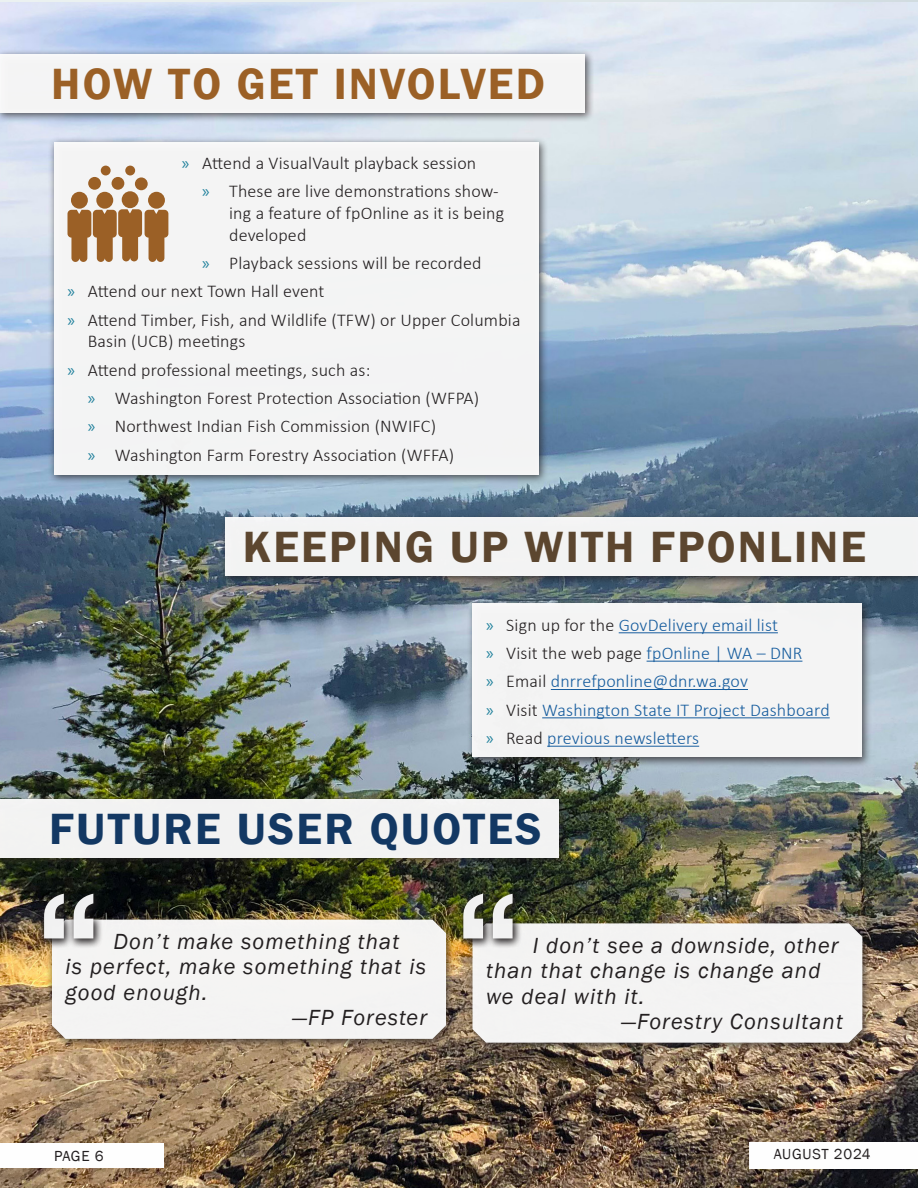
<style>
.page{position:relative;width:918px;height:1188px;background:#fff}
.page>*{position:absolute;margin:0;border:0;box-sizing:border-box;transform-origin:0 0}
.t1{font:600 45px "Smhbcm Franklin Gothic";letter-spacing:.05em;color:#5c462f}
.t2{font:600 45px "Smhbcm Franklin Gothic";letter-spacing:.05em;color:#9b6026}
.t3{font:600 45px "Smhbcm Franklin Gothic";letter-spacing:.05em;color:#133863}
.t4{font:italic 22.5px "Tvytcw Franklin Gothic";letter-spacing:.05em;color:#231f20}
.t5{font:300 18px/28.3px "Fkpmmj Calibri";letter-spacing:.01em;color:#231f20}
.t6{font:300 18px/28.3px "Fkpmmj Calibri";letter-spacing:.01em;color:#175d9e}
.t7{font:300 18px "Yfgxxn Calibri";letter-spacing:.01em;color:#175d9e}
.t8{font:300 18px/21.6px "Yfgxxn Calibri";letter-spacing:.01em;color:#231f20}
.t9{font:15px "Ftfpvh Franklin Gothic";letter-spacing:.05em;color:#231f20}
.s1{font-family:"Psyvbs Myriad Pro";font-weight:400;color:#20819c}
.s2{font-family:"Yfgxxn Calibri"}
.s3{color:#231f20}
.s4{font-family:"Yfgxxn Calibri";color:#231f20}
</style>
<div class="page">
<img style="left:0;top:2px;width:918px;height:1186px">
<div style="left:219px;top:512px;width:699px;height:74px;background:#231f20;opacity:.75"></div>
<div style="left:225px;top:517px;width:693px;height:59px;background:#f2f3f3"></div>
<div style="left:466px;top:599px;width:406px;height:169px;background:#231f20;opacity:.75"></div>
<div style="left:472px;top:604px;width:390px;height:153px;background:#f4f4f4"></div>
<hr style="left:619px;top:632px;width:159px;height:1px;background:#175d9e">
<hr style="left:647px;top:661px;width:155px;height:1px;background:#175d9e">
<hr style="left:551px;top:689px;width:197px;height:1px;background:#175d9e">
<hr style="left:542px;top:717px;width:288px;height:1px;background:#175d9e">
<hr style="left:547px;top:746px;width:152px;height:1px;background:#175d9e">
<div style="left:0;top:49px;width:594px;height:74px;background:#231f20;opacity:.75"></div>
<div style="left:0;top:54px;width:585px;height:59px;background:#f4f4f4"></div>
<div style="left:48px;top:137px;width:500px;height:348px;background:#231f20;opacity:.75"></div>
<div style="left:54px;top:142px;width:485px;height:332px;background:#f4f4f4"></div>
<div style="left:101px;top:166px;width:10px;height:9px;background:#9b6026;border-radius:50%"></div>
<div style="left:125px;top:166px;width:10px;height:9px;background:#9b6026;border-radius:50%"></div>
<div style="left:112px;top:177px;width:12px;height:13px;background:#9b6026;border-radius:50%"></div>
<div style="left:88px;top:177px;width:13px;height:13px;background:#9b6026;border-radius:50%"></div>
<div style="left:135px;top:177px;width:13px;height:13px;background:#9b6026;border-radius:50%"></div>
<div style="left:96px;top:192px;width:17px;height:17px;background:#9b6026;border-radius:50%"></div>
<div style="left:122px;top:191px;width:17px;height:17px;background:#9b6026;border-radius:50%"></div>
<div style="left:148px;top:192px;width:17px;height:17px;background:#9b6026;border-radius:50%"></div>
<div style="left:71px;top:192px;width:17px;height:17px;background:#9b6026;border-radius:50%"></div>
<svg style="left:68px;top:209px;width:100px;height:53px"></svg>
<div style="left:1px;top:1144px;width:163px;height:24px;background:#fff"></div>
<div style="left:0;top:794px;width:568px;height:74px;background:#231f20;opacity:.75"></div>
<div style="left:0;top:799px;width:558px;height:58px;background:#f2f2f2"></div>
<div style="left:46px;top:915px;width:410px;height:135px;background:#231f20;opacity:.75"></div>
<div style="left:52px;top:920px;width:394px;height:119px;background:#f4f4f3"></div>
<div style="left:67px;top:890px;width:36px;height:59px;background:#231f20;opacity:.75"></div>
<svg style="left:70px;top:857px;width:92px;height:81px"></svg>
<div style="left:38px;top:890px;width:35px;height:59px;background:#231f20;opacity:.75"></div>
<img style="left:0;top:857px;width:64px;height:81px">
<div style="left:466px;top:918px;width:406px;height:135px;background:#231f20;opacity:.75"></div>
<div style="left:472px;top:923px;width:390px;height:120px;background:#f3f3f3"></div>
<div style="left:487px;top:890px;width:35px;height:59px;background:#231f20;opacity:.75"></div>
<svg style="left:493px;top:894px;width:31px;height:100px"></svg>
<div style="left:457px;top:890px;width:35px;height:59px;background:#231f20;opacity:.75"></div>
<img style="left:430px;top:894px;width:53px;height:88px">
<div style="left:749px;top:1142px;width:169px;height:27px;background:#fff"></div>
<div style="left:0;top:1143px;width:163px;height:24px;background:#fff"></div>
<h1 class="t2" style="left:51px;top:56px;width:495px">HOW TO GET INVOLVED</h1>
<p class="t5" style="left:202px;top:149px;width:298px;text-indent:-20px"><span class="s1">»</span> Attend a VisualVault playback session<br><span class="s1">»</span> These are live demonstrations show<span class="s2">-</span></p>
<p class="t8" style="left:229px;top:202px;width:277px">ing a feature of fpOnline as it is being developed</p>
<p class="t5" style="left:68px;top:249px;width:455px;text-indent:135px"><span class="s1">»</span> Playback sessions will be recorded<br><span class="s1">»</span> Attend our next Town Hall event<br><span class="s1">»</span> Attend Timber, Fish, and Wildlife (TFW) or Upper Columbia</p>
<p class="t5" style="left:88px;top:327px;width:159px">Basin (UCB) meetings</p>
<p class="t5" style="left:68px;top:355px;width:304px"><span class="s1">»</span> Attend professional meetings, such as:</p>
<p class="t5" style="left:88px;top:384px;width:393px"><span class="s1">»</span> Washington Forest Protection Association (WFPA)</p>
<p class="t5" style="left:88px;top:412px;width:350px"><span class="s1">»</span> Northwest Indian Fish Commission (NWIFC)</p>
<p class="t5" style="left:88px;top:440px;width:368px"><span class="s1">»</span> Washington Farm Forestry Association (WFFA)</p>
<h1 class="t1" style="left:243px;top:519px;width:625px">KEEPING UP WITH FPONLINE</h1>
<p class="t7" style="left:486px;top:613px;width:293px"><span class="s1">»</span> <span class="s3">Sign up for the</span> GovDelivery email list</p>
<p class="t6" style="left:486px;top:639px;width:318px"><span class="s1">»</span> <span class="s3">Visit the web page</span> fpOnline | WA – DNR <span class="s1">»</span> <span class="s4">Email</span> dnrrefponline@dnr.wa.gov</p>
<p class="t7" style="left:486px;top:698px;width:345px"><span class="s1">»</span> <span class="s3">Visit</span> Washington State IT Project Dashboard</p>
<p class="t6" style="left:486px;top:724px;width:215px"><span class="s1">»</span> <span class="s3">Read</span> previous newsletters</p>
<h1 class="t3" style="left:49px;top:801px;width:494px">FUTURE USER QUOTES</h1>
<p class="t4" style="left:114px;top:927px;width:287px">Don’t make something that</p>
<p class="t4" style="left:65px;top:953px;width:362px">is perfect, make something that is</p>
<p class="t4" style="left:65px;top:978px;width:143px">good enough.</p>
<p class="t4" style="left:292px;top:1004px;width:136px">—FP Forester</p>
<p class="t4" style="left:533px;top:931px;width:307px">I don’t see a downside, other</p>
<p class="t4" style="left:486px;top:957px;width:336px">than that change is change and</p>
<p class="t4" style="left:486px;top:982px;width:160px">we deal with it.</p>
<p class="t4" style="left:621px;top:1008px;width:223px">—Forestry Consultant</p>
<p class="t9" style="left:54px;top:1146px;width:51px">PAGE 6</p>
<p class="t9" style="left:774px;top:1145px;width:98px">AUGUST 2024</p>
<p class="t9" style="left:801px;top:1146px;width:30px">MAY</p>
</div>
